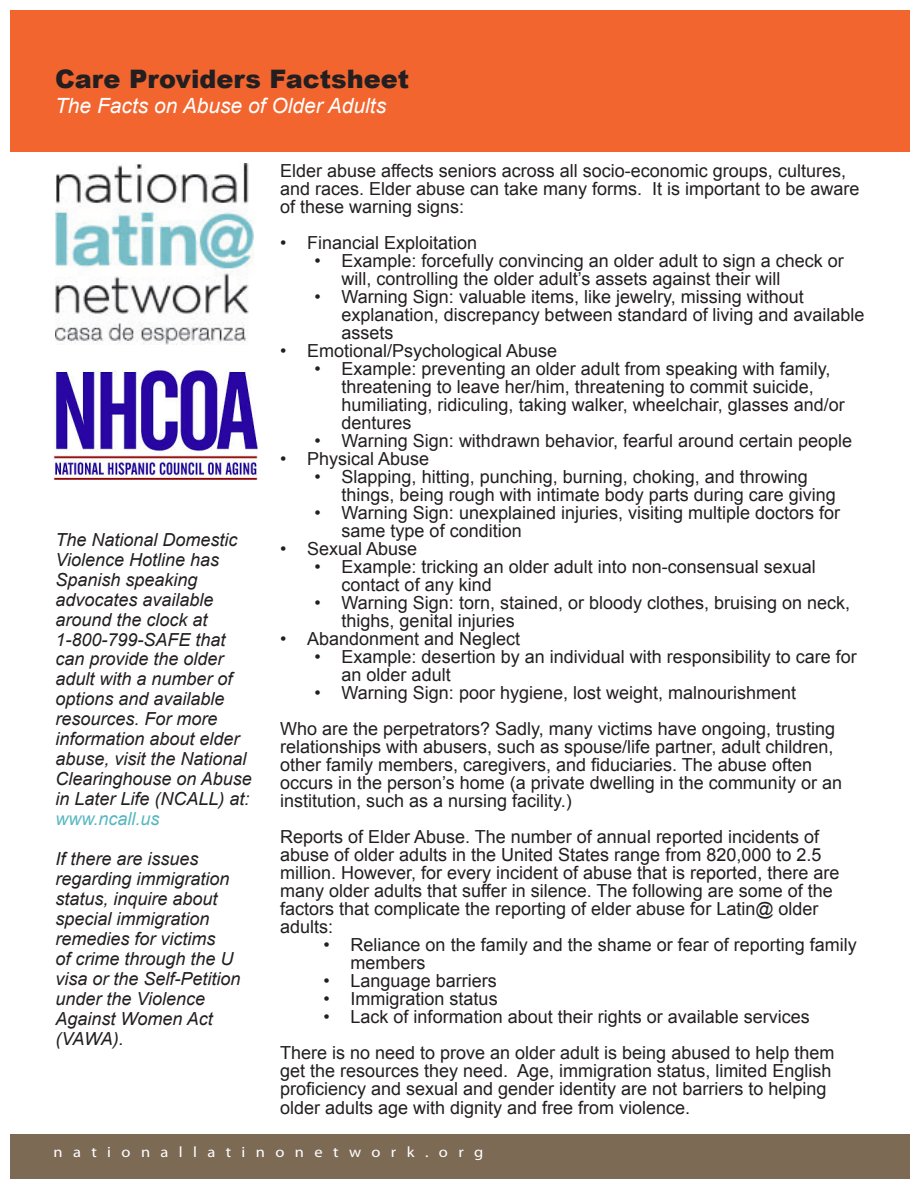
<style>
.page{position:relative;width:918px;height:1188px;background:#fff}
.page>*{position:absolute;margin:0;border:0;box-sizing:border-box;transform-origin:0 0}
.t1{font:900 25.5px "Arial";color:#231f20}
.t2{font:italic 21px "Arial";color:#fff}
.t3{font:18px/18px "Arial";color:#231f20}
.t4{font:italic 18px/20px "Arial";color:#231f20}
.t5{font:15px "Myriad Pro";letter-spacing:.63em;color:#fff;scale:1.1 1}
.s1{color:#57b7c1}
</style>
<div class="page">
<div style="left:11px;top:11px;width:899px;height:141px;background:#f2652f"></div>
<div style="left:11px;top:1134px;width:899px;height:45px;background:#7c6a55"></div>
<img style="left:55px;top:164px;width:198px;height:181px">
<img style="left:54px;top:371px;width:204px;height:109px">
<p class="t1" style="left:55px;top:60px;width:356px">Care Providers Factsheet</p>
<p class="t2" style="left:55px;top:92px;width:333px">The Facts on Abuse of Older Adults</p>
<p class="t4" style="left:56px;top:530px;width:198px">The National Domestic<br>Violence Hotline has<br>Spanish speaking advocates available around the clock at<br>1-800-799-SAFE that can provide the older adult with a number of options and available resources. For more information about elder abuse, visit the National<br>Clearinghouse on Abuse in Later Life (NCALL) at: <span class="s1">www.ncall.us</span></p>
<p class="t4" style="left:56px;top:849px;width:187px">If there are issues regarding immigration status, inquire about special immigration remedies for victims<br>of crime through the U visa or the Self-Petition under the Violence<br>Against Women Act (VAWA).</p>
<p class="t3" style="left:280px;top:162px;width:581px">Elder abuse affects seniors across all socio-economic groups, cultures, and races. Elder abuse can take many forms. It is important to be aware of these warning signs:</p>
<p class="t3" style="left:280px;top:234px;width:199px">• Financial Exploitation</p>
<p class="t3" style="left:342px;top:252px;width:504px;text-indent:-27px">• Example: forcefully convincing an older adult to sign a check or will, controlling the older adult’s assets against their will</p>
<p class="t3" style="left:342px;top:288px;width:525px;text-indent:-27px">• Warning Sign: valuable items, like jewelry, missing without explanation, discrepancy between standard of living and available assets</p>
<p class="t3" style="left:280px;top:342px;width:279px">• Emotional/Psychological Abuse</p>
<p class="t3" style="left:342px;top:360px;width:505px;text-indent:-27px">• Example: preventing an older adult from speaking with family, threatening to leave her/him, threatening to commit suicide, humiliating, ridiculing, taking walker, wheelchair, glasses and/or dentures</p>
<p class="t3" style="left:315px;top:432px;width:539px">• Warning Sign: withdrawn behavior, fearful around certain people</p>
<p class="t3" style="left:280px;top:450px;width:151px">• Physical Abuse</p>
<p class="t3" style="left:342px;top:468px;width:496px;text-indent:-27px">• Slapping, hitting, punching, burning, choking, and throwing things, being rough with intimate body parts during care giving</p>
<p class="t3" style="left:342px;top:504px;width:500px;text-indent:-27px">• Warning Sign: unexplained injuries, visiting multiple doctors for same type of condition</p>
<p class="t3" style="left:280px;top:540px;width:139px">• Sexual Abuse</p>
<p class="t3" style="left:342px;top:558px;width:476px;text-indent:-27px">• Example: tricking an older adult into non-consensual sexual contact of any kind</p>
<p class="t3" style="left:342px;top:594px;width:510px;text-indent:-27px">• Warning Sign: torn, stained, or bloody clothes, bruising on neck, thighs, genital injuries</p>
<p class="t3" style="left:280px;top:630px;width:242px">• Abandonment and Neglect</p>
<p class="t3" style="left:342px;top:648px;width:517px;text-indent:-27px">• Example: desertion by an individual with responsibility to care for an older adult</p>
<p class="t3" style="left:315px;top:684px;width:483px">• Warning Sign: poor hygiene, lost weight, malnourishment</p>
<p class="t3" style="left:280px;top:720px;width:563px">Who are the perpetrators? Sadly, many victims have ongoing, trusting relationships with abusers, such as spouse/life partner, adult children, other family members, caregivers, and fiduciaries. The abuse often occurs in the person’s home (a private dwelling in the community or an institution, such as a nursing facility.)</p>
<p class="t3" style="left:280px;top:828px;width:561px">Reports of Elder Abuse. The number of annual reported incidents of abuse of older adults in the United States range from 820,000 to 2.5 million. However, for every incident of abuse that is reported, there are many older adults that suffer in silence. The following are some of the factors that complicate the reporting of elder abuse for Latin@ older adults:</p>
<p class="t3" style="left:351px;top:936px;width:508px;text-indent:-27px">• Reliance on the family and the shame or fear of reporting family members</p>
<p class="t3" style="left:324px;top:972px;width:175px">• Language barriers</p>
<p class="t3" style="left:324px;top:990px;width:176px">• Immigration status</p>
<p class="t3" style="left:324px;top:1008px;width:488px">• Lack of information about their rights or available services</p>
<p class="t3" style="left:280px;top:1043px;width:556px;line-height:18.5px">There is no need to prove an older adult is being abused to help them get the resources they need. Age, immigration status, limited English proficiency and sexual and gender identity are not barriers to helping older adults age with dignity and free from violence.</p>
<p class="t5" style="left:54px;top:1142px;width:392px">nationallatinonetwork.org</p>
</div>
